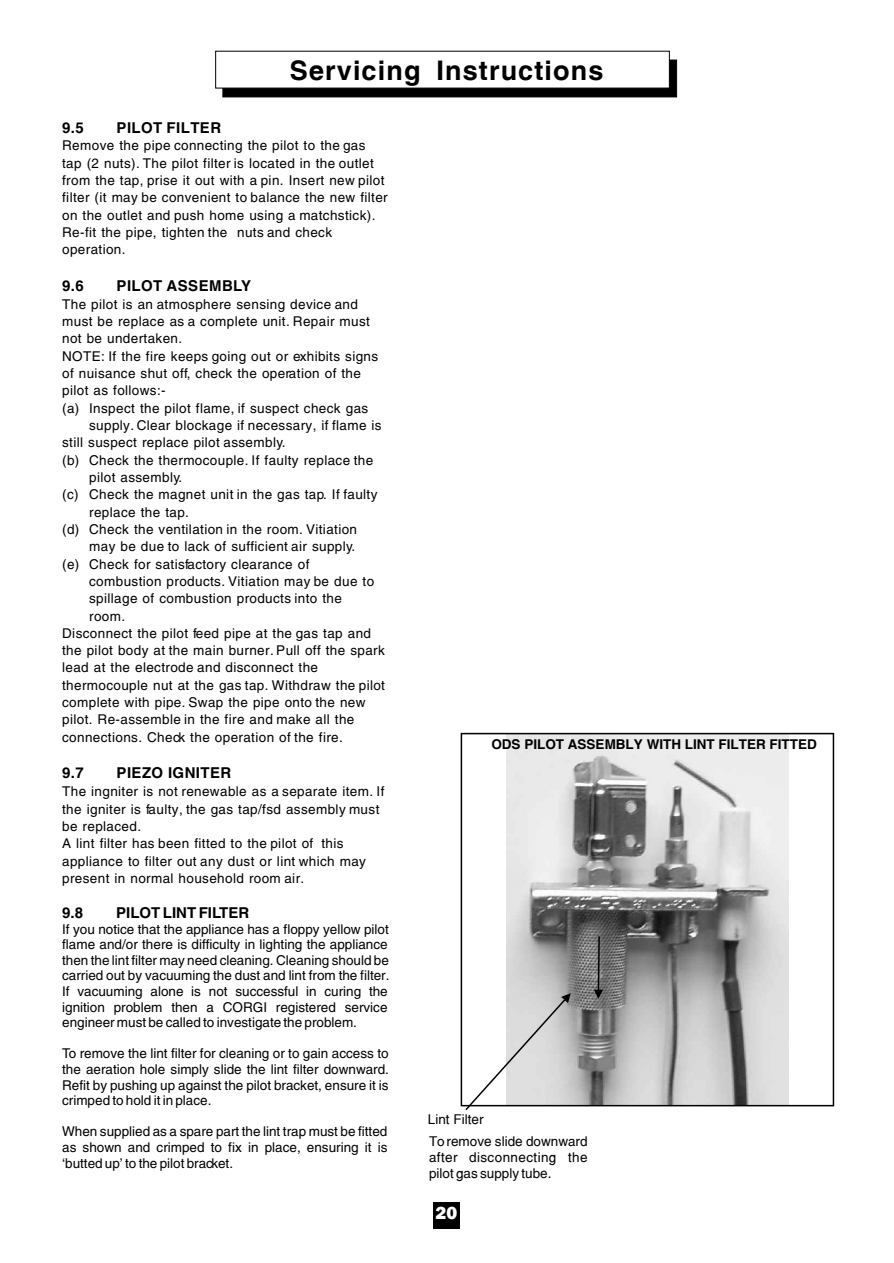
<style>
.page{position:relative;width:894px;height:1263px;background:#fff}
.page>*{position:absolute;margin:0;border:0;box-sizing:border-box;transform-origin:0 0}
.t1{font:700 27px "Switzerland";letter-spacing:.04em;color:#000}
.t2{font:800 18px "Frankfurt Gothic";color:#fff}
.t3{font:700 15px "Helvetica";letter-spacing:.03em;color:#000}
.t4{font:700 15px "Helvetica";color:#000}
.t5{font:13.5px/17.2px "Helvetica";letter-spacing:.03em;color:#000}
.t6{font:13.5px/15.6px "Helvetica";color:#000}
.t7{font:13.5px/15.9px "Switzerland";color:#000;text-align:justify}
.t8{font:700 13.5px "Switzerland";color:#000}
</style>
<div class="page">
<div style="left:433px;top:1202px;width:27px;height:27px;background:#000"></div>
<div style="left:223px;top:60px;width:454px;height:37px;background:#000"></div>
<div style="left:215px;top:51px;width:455px;height:37px;background:#fff"></div>
<svg style="left:461px;top:733px;width:373px;height:377px"></svg>
<h1 class="t1" style="left:290px;top:54px;width:315px">Servicing Instructions</h1>
<p class="t3" style="left:62px;top:121px;width:23px">9.5</p>
<p class="t3" style="left:117px;top:121px;width:106px">PILOT FILTER</p>
<p class="t5" style="left:62px;top:138px;width:327px">Remove the pipe connecting the pilot to the gas tap (2 nuts). The pilot filter is located in the outlet from the tap, prise it out with a pin. Insert new pilot filter (it may be convenient to balance the new filter on the outlet and push home using a matchstick).<br>Re-fit the pipe, tighten the nuts and check operation.</p>
<p class="t3" style="left:62px;top:279px;width:23px">9.6</p>
<p class="t3" style="left:117px;top:279px;width:136px">PILOT ASSEMBLY</p>
<p class="t5" style="left:62px;top:296px;width:297px">The pilot is an atmosphere sensing device and</p>
<p class="t5" style="left:62px;top:314px;width:309px">must be replace as a complete unit. Repair must</p>
<p class="t5" style="left:62px;top:331px;width:122px">not be undertaken.</p>
<p class="t5" style="left:62px;top:348px;width:318px">NOTE: If the fire keeps going out or exhibits signs</p>
<p class="t5" style="left:62px;top:366px;width:300px">of nuisance shut off, check the operation of the</p>
<p class="t5" style="left:62px;top:383px;width:105px">pilot as follows:-</p>
<p class="t5" style="left:62px;top:400px;width:308px">(a) Inspect the pilot flame, if suspect check gas</p>
<p class="t5" style="left:89px;top:418px;width:294px">supply. Clear blockage if necessary, if flame is</p>
<p class="t5" style="left:62px;top:435px;width:225px">still suspect replace pilot assembly.</p>
<p class="t5" style="left:62px;top:452px;width:313px">(b) Check the thermocouple. If faulty replace the</p>
<p class="t5" style="left:89px;top:470px;width:95px">pilot assembly.</p>
<p class="t5" style="left:62px;top:487px;width:317px">(c) Check the magnet unit in the gas tap. If faulty</p>
<p class="t5" style="left:89px;top:504px;width:101px">replace the tap.</p>
<p class="t5" style="left:62px;top:522px;width:296px">(d) Check the ventilation in the room. Vitiation</p>
<p class="t5" style="left:89px;top:539px;width:268px">may be due to lack of sufficient air supply.</p>
<p class="t5" style="left:62px;top:556px;width:249px">(e) Check for satisfactory clearance of</p>
<p class="t5" style="left:89px;top:574px;width:287px">combustion products. Vitiation may be due to</p>
<p class="t5" style="left:89px;top:591px;width:254px">spillage of combustion products into the</p>
<p class="t5" style="left:89px;top:608px;width:38px">room.</p>
<p class="t5" style="left:62px;top:625px;width:310px">Disconnect the pilot feed pipe at the gas tap and</p>
<p class="t5" style="left:62px;top:643px;width:324px">the pilot body at the main burner. Pull off the spark</p>
<p class="t5" style="left:62px;top:660px;width:257px">lead at the electrode and disconnect the</p>
<p class="t5" style="left:62px;top:677px;width:324px">thermocouple nut at the gas tap. Withdraw the pilot</p>
<p class="t5" style="left:62px;top:695px;width:305px">complete with pipe. Swap the pipe onto the new</p>
<p class="t5" style="left:62px;top:712px;width:294px">pilot. Re-assemble in the fire and make all the</p>
<p class="t5" style="left:62px;top:729px;width:282px">connections. Check the operation of the fire.</p>
<p class="t3" style="left:62px;top:767px;width:23px">9.7</p>
<p class="t3" style="left:117px;top:767px;width:116px">PIEZO IGNITER</p>
<p class="t5" style="left:62px;top:784px;width:324px">The ingniter is not renewable as a separate item. If the igniter is faulty, the gas tap/fsd assembly must be replaced.<br>A lint filter has been fitted to the pilot of this appliance to filter out any dust or lint which may present in normal household room air.</p>
<p class="t3" style="left:62px;top:906px;width:22px">9.8</p>
<p class="t4" style="left:116px;top:906px;width:135px">PILOT LINT FILTER</p>
<p class="t6" style="left:62px;top:922px;width:329px">If you notice that the appliance has a floppy yellow pilot flame and/or there is difficulty in lighting the appliance then the lint filter may need cleaning. Cleaning should be carried out by vacuuming the dust and lint from the filter.<br>If vacuuming alone is not successful in curing the ignition problem then a CORGI registered service engineer must be called to investigate the problem.</p>
<p class="t5" style="left:62px;top:1047px;width:328px;line-height:15.6px;text-align:justify">To remove the lint filter for cleaning or to gain access to the aeration hole simply slide the lint filter downward.<br>Refit by pushing up against the pilot bracket, ensure it is crimped to hold it in place.</p>
<p class="t5" style="left:62px;top:1125px;width:327px;line-height:15.6px;text-align:justify">When supplied as a spare part the lint trap must be fitted as shown and crimped to fix in place, ensuring it is ‘butted up’ to the pilot bracket.</p>
<p class="t8" style="left:491px;top:736px;width:327px">ODS PILOT ASSEMBLY WITH LINT FILTER FITTED</p>
<p class="t7" style="left:428px;top:1113px;width:57px">Lint Filter</p>
<p class="t7" style="left:429px;top:1135px;width:160px">To remove slide downward after disconnecting the pilot gas supply tube.</p>
<h2 class="t2" style="left:436px;top:1203px;width:23px">20</h2>
</div>
